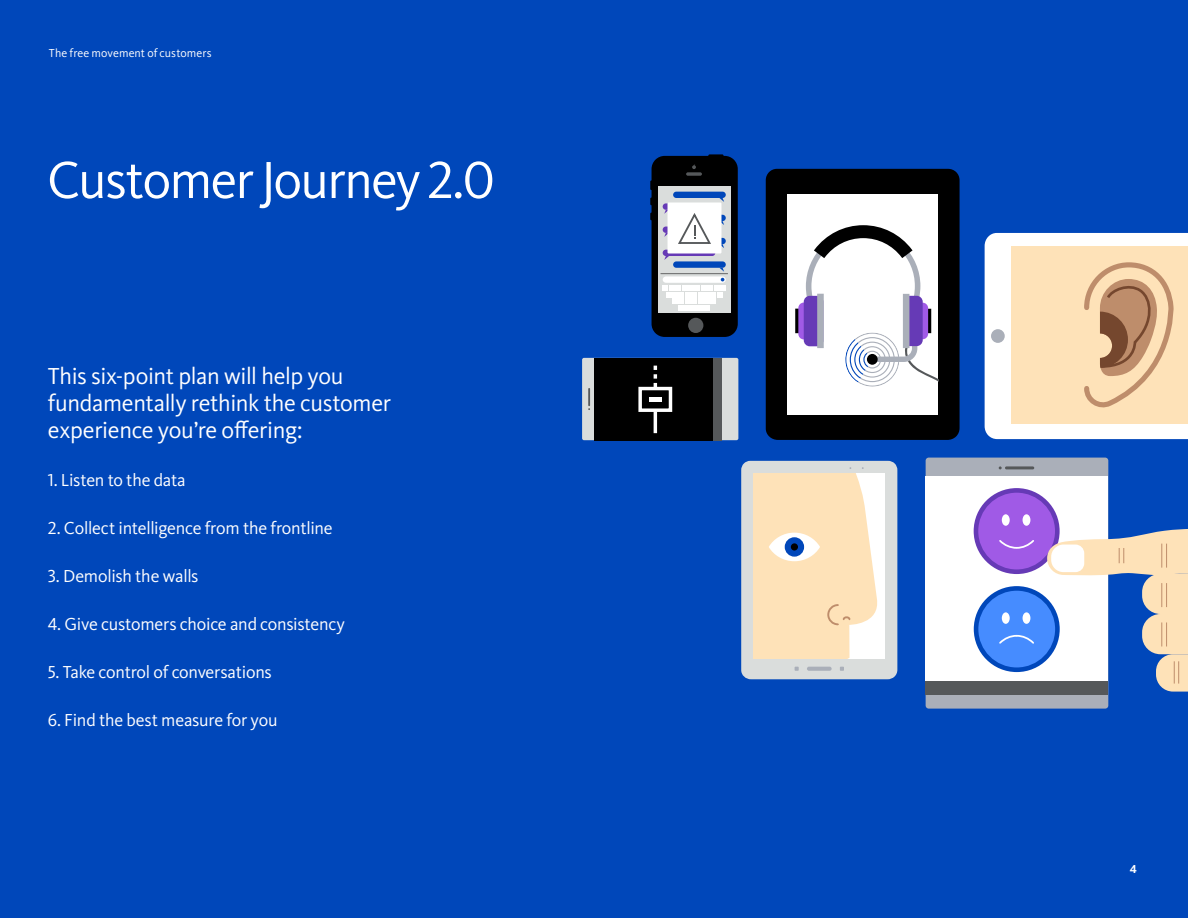
<style>
.page{position:relative;width:1188px;height:918px;background:#0047ba}
.page>*{position:absolute;margin:0;border:0;box-sizing:border-box;transform-origin:0 0}
.t1{font:54px "Kievit Pro";letter-spacing:-.03em;color:#fff}
.t2{font:24px/27px "Kievit Pro";letter-spacing:-.015em;color:#fff}
.t3{font:18px "Kievit Pro";letter-spacing:-.015em;color:#fff}
.t4{font:12px "Kievit Pro";letter-spacing:.005em;color:#fff}
.t5{font:700 12px "Kievit Pro";color:#fff}
</style>
<div class="page">
<svg style="left:985px;top:233px;width:203px;height:207px;background:#f1d9bc"></svg>
<div style="left:766px;top:169px;width:194px;height:271px;background:#000"></div>
<div style="left:787px;top:194px;width:151px;height:221px;background:#fff"></div>
<div style="left:795px;top:309px;width:6px;height:24px;background:#000"></div>
<svg style="left:798px;top:225px;width:141px;height:172px"></svg>
<div style="left:903px;top:296px;width:20px;height:50px;background:#663ab6;border-radius:6px"></div>
<div style="left:903px;top:294px;width:6px;height:54px;background:#aaafb9"></div>
<div style="left:867px;top:354px;width:11px;height:11px;background:#000;border-radius:5px"></div>
<div style="left:582px;top:358px;width:156px;height:82px;background:#dadddc;border-radius:2px"></div>
<svg style="left:588px;top:388px;width:2px;height:22px"></svg>
<div style="left:594px;top:358px;width:120px;height:82px;background:#000"></div>
<div style="left:714px;top:358px;width:8px;height:82px;background:#55585a"></div>
<div style="left:926px;top:458px;width:182px;height:251px;background:#aaafb9;border-radius:3px"></div>
<hr style="left:1005px;top:466px;width:29px;height:3px;background:#55585a">
<div style="left:926px;top:476px;width:182px;height:205px;background:#fff"></div>
<div style="left:926px;top:681px;width:182px;height:14px;background:#55585a"></div>
<svg style="left:741px;top:461px;width:156px;height:218px;background:#efe1c9"></svg>
<svg style="left:650px;top:154px;width:88px;height:183px;background:#7e8693"></svg>
<div style="left:638px;top:387px;width:34px;height:25px;border:3px solid #fff"></div>
<hr style="left:654px;top:411px;width:3px;height:22px;background:#fff">
<div style="left:649px;top:397px;width:13px;height:5px;background:#fff"></div>
<svg style="left:654px;top:366px;width:3px;height:21px"></svg>
<div style="left:974px;top:488px;width:86px;height:86px;background:#663ab6;border-radius:50%"></div>
<div style="left:978px;top:493px;width:77px;height:76px;background:#a05ae6;border-radius:50%"></div>
<div style="left:974px;top:586px;width:86px;height:86px;background:#0047ba;border-radius:50%"></div>
<div style="left:978px;top:591px;width:77px;height:76px;background:#468cff;border-radius:50%"></div>
<svg style="left:999px;top:540px;width:35px;height:9px"></svg>
<div style="left:1002px;top:514px;width:8px;height:12px;background:#fff;border-radius:50%"></div>
<div style="left:1023px;top:514px;width:7px;height:12px;background:#fff;border-radius:50%"></div>
<svg style="left:999px;top:636px;width:35px;height:8px"></svg>
<div style="left:1002px;top:612px;width:8px;height:12px;background:#fff;border-radius:50%"></div>
<div style="left:1023px;top:612px;width:7px;height:12px;background:#fff;border-radius:50%"></div>
<svg style="left:1047px;top:513px;width:141px;height:179px"></svg>
<p class="t4" style="left:49px;top:46px;width:164px">The free movement of customers</p>
<h1 class="t1" style="left:47px;top:148px;width:449px">Customer Journey 2.0</h1>
<h2 class="t2" style="left:48px;top:362px;width:345px">This six-point plan will help you fundamentally rethink the customer experience you’re offering:</h2>
<p class="t3" style="left:48px;top:469px;width:139px">1. Listen to the data</p>
<p class="t3" style="left:48px;top:517px;width:286px">2. Collect intelligence from the frontline</p>
<p class="t3" style="left:48px;top:565px;width:152px">3. Demolish the walls</p>
<p class="t3" style="left:48px;top:613px;width:299px">4. Give customers choice and consistency</p>
<p class="t3" style="left:48px;top:661px;width:226px">5. Take control of conversations</p>
<p class="t3" style="left:48px;top:709px;width:231px">6. Find the best measure for you</p>
<p class="t5" style="left:1130px;top:862px;width:9px">4</p>
</div>
